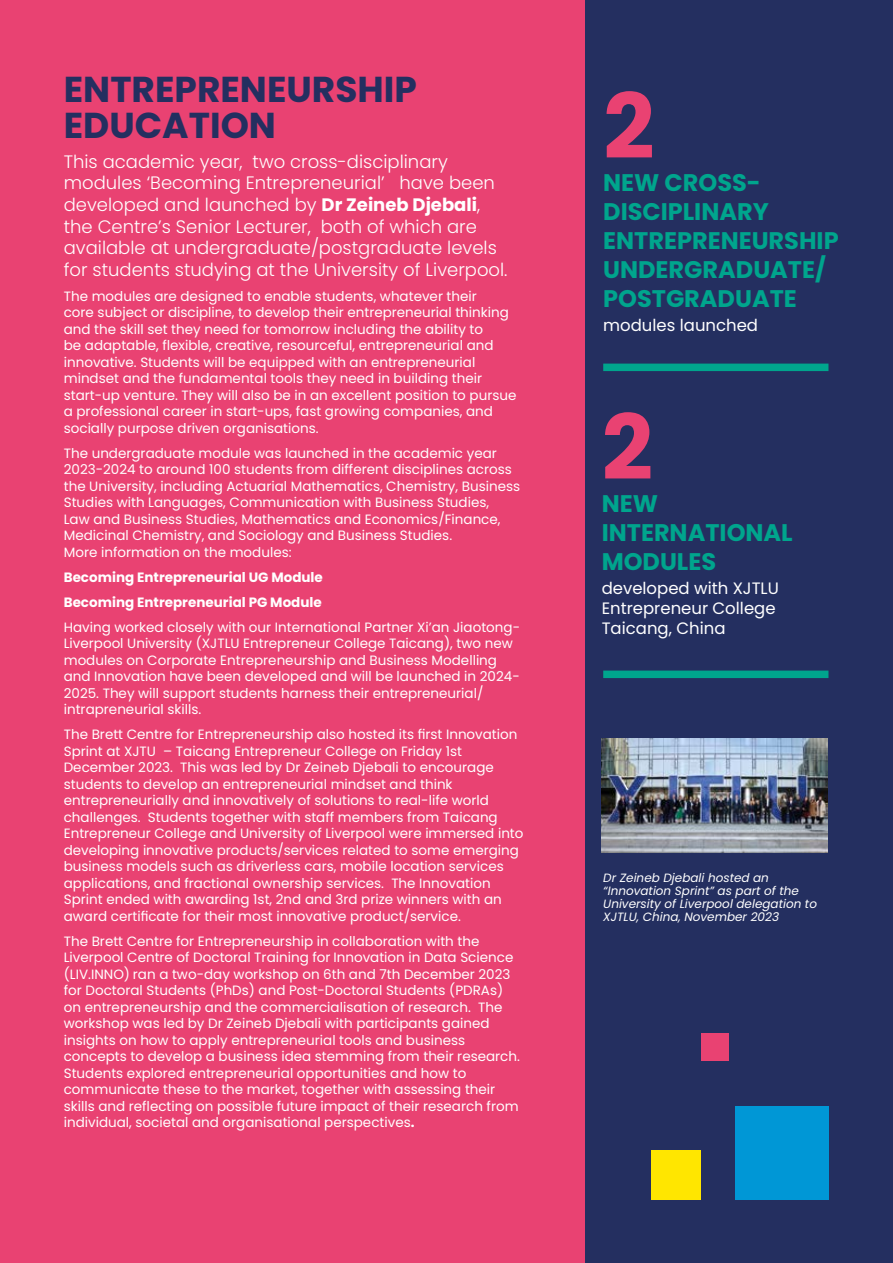
<style>
.page{position:relative;width:893px;height:1263px;background:#e94272}
.page>*{position:absolute;margin:0;border:0;box-sizing:border-box;transform-origin:0 0}
.t1{font:700 90px "Poppins";color:#e94272}
.t2{font:700 36px/36px "Poppins";color:#242f60}
.t3{font:700 24px/28.8px "Poppins";color:#00a58d}
.t4{font:300 18px/21.6px "Poppins";color:#fff}
.t5{font:16.5px/19.8px "Poppins";color:#fff}
.t6{font:13.5px/16.5px "Poppins";color:#fff}
.t7{font:700 13.5px "Poppins";color:#fff}
.t8{font:italic 12px/12.9px "Poppins";color:#fff}
.s1{font-weight:700}
</style>
<div class="page">
<div style="left:585px;top:0;width:308px;height:1263px;background:#242f60"></div>
<div style="left:603px;top:364px;width:225px;height:7px;background:#00a58d"></div>
<div style="left:603px;top:670px;width:225px;height:8px;background:#00a58d"></div>
<img style="left:602px;top:738px;width:225px;height:115px">
<div style="left:735px;top:1106px;width:93px;height:93px;background:#0097d6"></div>
<div style="left:701px;top:1033px;width:28px;height:27px;background:#e94272"></div>
<div style="left:651px;top:1150px;width:49px;height:49px;background:#ffe600"></div>
<p class="t2" style="left:64px;top:71px;width:355px">ENTREPRENEURSHIP<br>EDUCATION</p>
<p class="t4" style="left:64px;top:151px;width:445px">This academic year, two cross-disciplinary modules ‘Becoming Entrepreneurial’ have been developed and launched by <span class="s1">Dr Zeineb Djebali</span>, the Centre’s Senior Lecturer, both of which are available at undergraduate/postgraduate levels for students studying at the University of Liverpool.</p>
<p class="t6" style="left:64px;top:288px;width:454px">The modules are designed to enable students, whatever their<br>core subject or discipline, to develop their entrepreneurial thinking and the skill set they need for tomorrow including the ability to<br>be adaptable, flexible, creative, resourceful, entrepreneurial and innovative. Students will be equipped with an entrepreneurial mindset and the fundamental tools they need in building their start-up venture. They will also be in an excellent position to pursue a professional career in start-ups, fast growing companies, and socially purpose driven organisations.</p>
<p class="t6" style="left:64px;top:445px;width:458px">The undergraduate module was launched in the academic year 2023-2024 to around 100 students from different disciplines across the University, including Actuarial Mathematics, Chemistry, Business Studies with Languages, Communication with Business Studies,<br>Law and Business Studies, Mathematics and Economics/Finance, Medicinal Chemistry, and Sociology and Business Studies.<br>More information on the modules:</p>
<p class="t7" style="left:64px;top:569px;width:261px">Becoming Entrepreneurial UG Module</p>
<p class="t7" style="left:64px;top:594px;width:260px">Becoming Entrepreneurial PG Module</p>
<p class="t6" style="left:64px;top:619px;width:458px">Having worked closely with our International Partner Xi’an Jiaotong-Liverpool University (XJTLU Entrepreneur College Taicang), two new modules on Corporate Entrepreneurship and Business Modelling and Innovation have been developed and will be launched in 2024- 2025. They will support students harness their entrepreneurial/ intrapreneurial skills.</p>
<p class="t6" style="left:64px;top:726px;width:461px">The Brett Centre for Entrepreneurship also hosted its first Innovation Sprint at XJTU – Taicang Entrepreneur College on Friday 1st December 2023. This was led by Dr Zeineb Djebali to encourage students to develop an entrepreneurial mindset and think entrepreneurially and innovatively of solutions to real-life world challenges. Students together with staff members from Taicang Entrepreneur College and University of Liverpool were immersed into developing innovative products/services related to some emerging business models such as driverless cars, mobile location services applications, and fractional ownership services. The Innovation Sprint ended with awarding 1st, 2nd and 3rd prize winners with an award certificate for their most innovative product/service.</p>
<p class="t6" style="left:64px;top:933px;width:458px">The Brett Centre for Entrepreneurship in collaboration with the Liverpool Centre of Doctoral Training for Innovation in Data Science (LIV.INNO) ran a two-day workshop on 6th and 7th December 2023 for Doctoral Students (PhDs) and Post-Doctoral Students (PDRAs) on entrepreneurship and the commercialisation of research. The workshop was led by Dr Zeineb Djebali with participants gained insights on how to apply entrepreneurial tools and business concepts to develop a business idea stemming from their research.<br>Students explored entrepreneurial opportunities and how to communicate these to the market, together with assessing their skills and reflecting on possible future impact of their research from individual, societal and organisational perspectives<span class="s1">.</span></p>
<p class="t1" style="left:603px;top:75px;width:53px">2</p>
<p class="t3" style="left:603px;top:169px;width:237px">NEW CROSS-<br>DISCIPLINARY<br>ENTREPRENEURSHIP<br>UNDERGRADUATE/<br>POSTGRADUATE</p>
<p class="t5" style="left:603px;top:315px;width:156px">modules launched</p>
<p class="t1" style="left:602px;top:396px;width:53px">2</p>
<p class="t3" style="left:602px;top:490px;width:192px">NEW<br>INTERNATIONAL<br>MODULES</p>
<p class="t5" style="left:602px;top:578px;width:179px">developed with XJTLU<br>Entrepreneur College<br>Taicang, China</p>
<p class="t8" style="left:603px;top:872px;width:215px">Dr Zeineb Djebali hosted an “Innovation Sprint” as part of the<br>University of Liverpool delegation to<br>XJTLU, China, November 2023</p>
</div>
